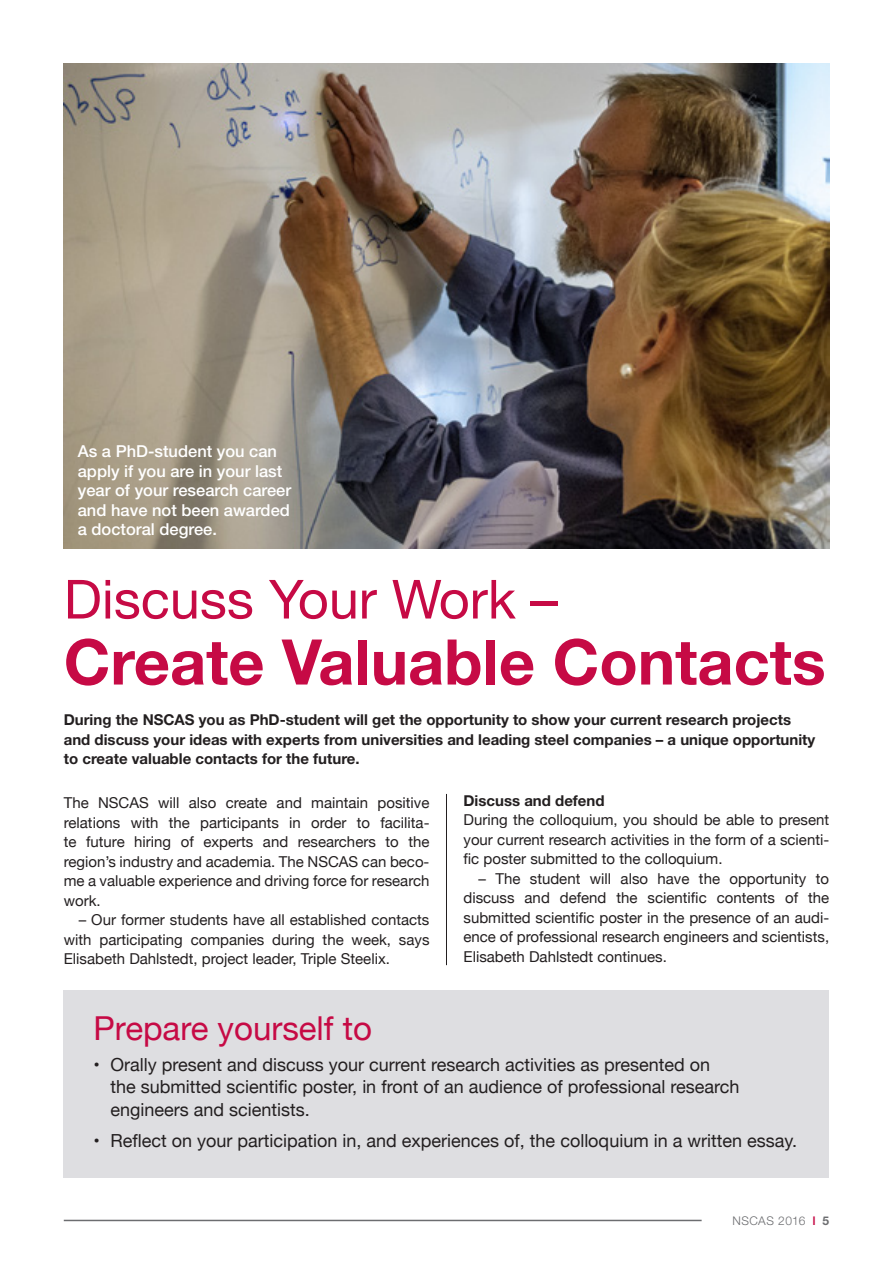
<style>
.page{position:relative;width:893px;height:1263px;background:#fff}
.page>*{position:absolute;margin:0;border:0;box-sizing:border-box;transform-origin:0 0}
.t1{font:700 63px "Helvetica Neue";color:#c60a45}
.t2{font:54px "Helvetica Neue";color:#c60a45}
.t3{font:33px "Helvetica Neue";color:#c60a45}
.t4{font:18px/22.5px "Helvetica Neue";color:#231f20}
.t5{font:500 16.5px/19.5px "Helvetica Neue";color:#fff}
.t6{font:15px/19.5px "Helvetica Neue";color:#231f20;text-align:justify}
.t7{font:700 15px/19.5px "Helvetica Neue";color:#231f20}
.t8{font:300 12px "Helvetica Neue";letter-spacing:.04em;color:#6c6d70}
.s1{font-weight:500;color:#c60a45}
.s2{font-weight:700}
</style>
<div class="page">
<hr style="left:64px;top:1220px;width:638px;height:1px;background:#6c6d70">
<div style="left:64px;top:991px;width:765px;height:187px;background:#dedee1"></div>
<img style="left:64px;top:64px;width:765px;height:485px">
<hr style="left:446px;top:794px;width:1px;height:171px;background:#231f20">
<p class="t5" style="left:78px;top:442px;width:215px">As a PhD-student you can apply if you are in your last year of your research career and have not been awarded a doctoral degree.</p>
<h2 class="t2" style="left:64px;top:560px;width:495px">Discuss Your Work –</h2>
<h1 class="t1" style="left:64px;top:623px;width:763px">Create Valuable Contacts</h1>
<p class="t7" style="left:64px;top:710px;width:753px">During the NSCAS you as PhD-student will get the opportunity to show your current research projects and discuss your ideas with experts from universities and leading steel companies – a unique opportunity to create valuable contacts for the future.</p>
<p class="t6" style="left:64px;top:794px;width:367px">The NSCAS will also create and maintain positive relations with the participants in order to facilita&shy;te future hiring of experts and researchers to the region’s industry and academia. The NSCAS can beco&shy;me a valuable experience and driving force for research work.</p>
<p class="t6" style="left:64px;top:911px;width:367px;text-indent:15px">– Our former students have all established contacts with participating companies during the week, says Elisabeth Dahlstedt, project leader, Triple Steelix.</p>
<p class="t7" style="left:463px;top:790px;width:143px">Discuss and defend</p>
<p class="t6" style="left:463px;top:811px;width:367px">During the colloquium, you should be able to present your current research activities in the form of a scienti&shy;fic poster submitted to the colloquium.</p>
<p class="t6" style="left:463px;top:869px;width:367px;text-indent:15px">– The student will also have the opportunity to discuss and defend the scientific contents of the submitted scientific poster in the presence of an audi&shy;ence of professional research engineers and scientists, Elisabeth Dahlstedt continues.</p>
<h3 class="t3" style="left:94px;top:1004px;width:280px">Prepare yourself to</h3>
<p class="t4" style="left:111px;top:1054px;width:630px;text-indent:-17px">• Orally present and discuss your current research activities as presented on the submitted scientific poster, in front of an audience of professional research engineers and scientists.</p>
<p class="t4" style="left:94px;top:1130px;width:705px">• Reflect on your participation in, and experiences of, the colloquium in a written essay.</p>
<p class="t8" style="left:732px;top:1213px;width:98px">NSCAS 2016 <span class="s1">I</span> <span class="s2">5</span></p>
</div>
